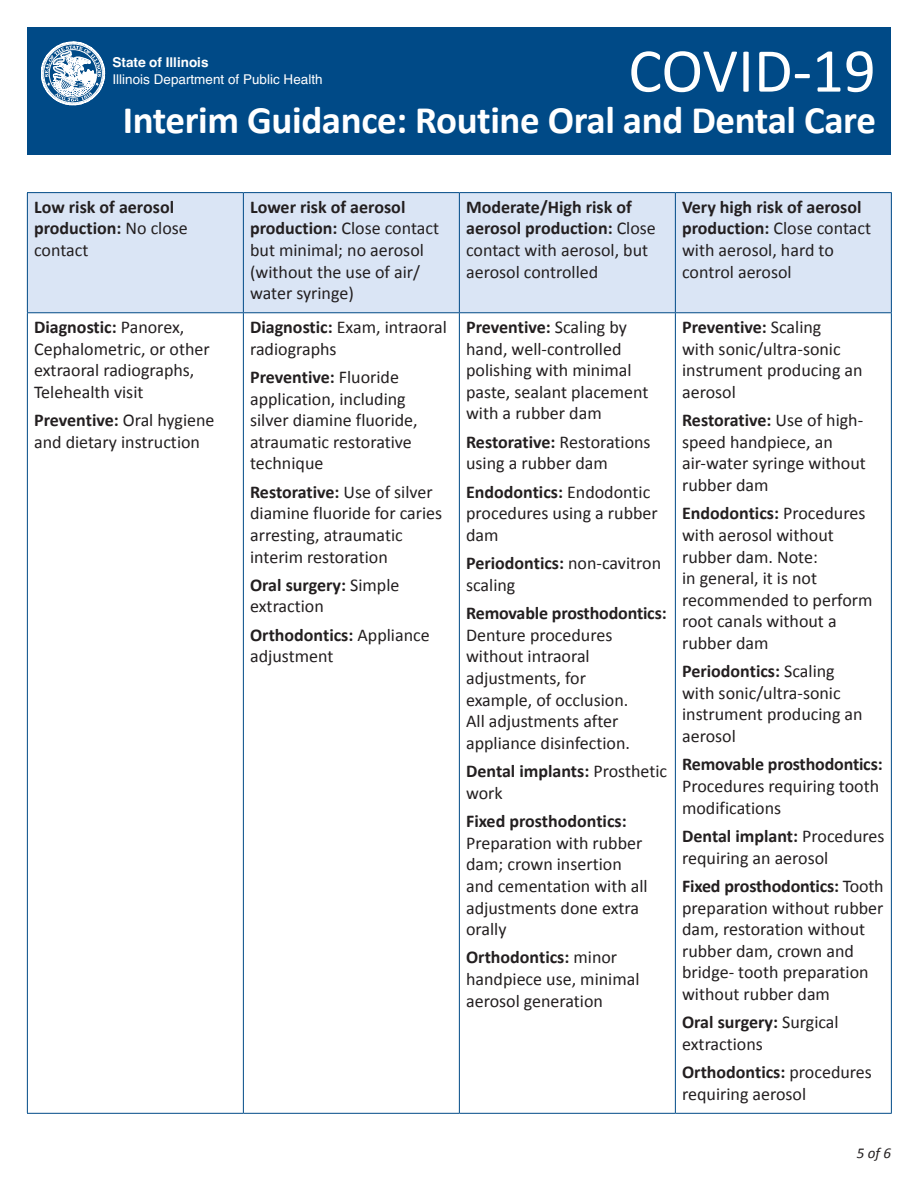
<style>
.page{position:relative;width:918px;height:1188px;background:#fff}
.page>*{position:absolute;margin:0;border:0;box-sizing:border-box;transform-origin:0 0}
.t1{font:63px "Calibri";color:#fff}
.t2{font:700 39px "Calibri";letter-spacing:-.01em;color:#fff}
.t3{font:18px/21.6px "Calibri";color:#231f20}
.t4{font:700 18px/21.6px "Calibri";color:#231f20}
.t5{font:italic 15px "Calibri";color:#231f20}
.t6{font:13.5px "Helvetica";color:#fff}
.t7{font:700 13.5px "Helvetica";color:#fff}
.s1{font-weight:400}
.s2{font-weight:700}
</style>
<div class="page">
<div style="left:27px;top:27px;width:864px;height:127px;background:#004a87"></div>
<svg style="left:41px;top:42px;width:64px;height:63px"></svg>
<div style="left:28px;top:193px;width:863px;height:119px;background:#dae5f5"></div>
<hr style="left:27px;top:192px;width:216px;height:1px;background:#004a87">
<hr style="left:27px;top:193px;width:1px;height:119px;background:#004a87">
<hr style="left:243px;top:192px;width:216px;height:1px;background:#004a87">
<hr style="left:243px;top:193px;width:1px;height:119px;background:#004a87">
<hr style="left:459px;top:192px;width:216px;height:1px;background:#004a87">
<hr style="left:459px;top:193px;width:1px;height:119px;background:#004a87">
<hr style="left:675px;top:192px;width:217px;height:1px;background:#004a87">
<hr style="left:675px;top:193px;width:1px;height:119px;background:#004a87">
<hr style="left:891px;top:193px;width:1px;height:119px;background:#004a87">
<hr style="left:27px;top:312px;width:216px;height:1px;background:#004a87">
<hr style="left:27px;top:313px;width:1px;height:800px;background:#004a87">
<hr style="left:243px;top:312px;width:216px;height:1px;background:#004a87">
<hr style="left:243px;top:313px;width:1px;height:800px;background:#004a87">
<hr style="left:459px;top:312px;width:216px;height:1px;background:#004a87">
<hr style="left:459px;top:313px;width:1px;height:800px;background:#004a87">
<hr style="left:675px;top:312px;width:217px;height:1px;background:#004a87">
<hr style="left:675px;top:313px;width:1px;height:800px;background:#004a87">
<hr style="left:891px;top:313px;width:1px;height:800px;background:#004a87">
<hr style="left:27px;top:1113px;width:216px;height:1px;background:#004a87">
<hr style="left:243px;top:1113px;width:216px;height:1px;background:#004a87">
<hr style="left:459px;top:1113px;width:216px;height:1px;background:#004a87">
<hr style="left:675px;top:1113px;width:217px;height:1px;background:#004a87">
<h1 class="t1" style="left:628px;top:31px;width:249px">COVID-19</h1>
<h2 class="t2" style="left:123px;top:95px;width:755px">Interim Guidance: Routine Oral and Dental Care</h2>
<p class="t7" style="left:113px;top:53px;width:98px">State of Illinois</p>
<p class="t6" style="left:113px;top:70px;width:212px">Illinois Department of Public Health</p>
<p class="t4" style="left:34px;top:196px;width:155px">Low risk of aerosol production: <span class="s1">No close contact</span></p>
<p class="t3" style="left:250px;top:196px;width:191px"><span class="s2">Lower risk of aerosol production:</span> Close contact but minimal; no aerosol (without the use of air/ water syringe)</p>
<p class="t3" style="left:466px;top:196px;width:191px"><span class="s2">Moderate/High risk of aerosol production:</span> Close contact with aerosol, but aerosol controlled</p>
<p class="t3" style="left:682px;top:196px;width:191px"><span class="s2">Very high risk of aerosol production:</span> Close contact with aerosol, hard to control aerosol</p>
<p class="t3" style="left:34px;top:316px;width:177px"><span class="s2">Diagnostic:</span> Panorex,<br>Cephalometric, or other extraoral radiographs,<br>Telehealth visit</p>
<p class="t3" style="left:34px;top:409px;width:182px"><span class="s2">Preventive:</span> Oral hygiene and dietary instruction</p>
<p class="t3" style="left:250px;top:316px;width:198px"><span class="s2">Diagnostic:</span> Exam, intraoral radiographs</p>
<p class="t3" style="left:250px;top:366px;width:169px"><span class="s2">Preventive:</span> Fluoride application, including silver diamine fluoride, atraumatic restorative technique</p>
<p class="t3" style="left:250px;top:481px;width:194px"><span class="s2">Restorative:</span> Use of silver diamine fluoride for caries arresting, atraumatic interim restoration</p>
<p class="t3" style="left:250px;top:574px;width:151px"><span class="s2">Oral surgery:</span> Simple extraction</p>
<p class="t3" style="left:250px;top:624px;width:181px"><span class="s2">Orthodontics:</span> Appliance adjustment</p>
<p class="t3" style="left:466px;top:316px;width:184px"><span class="s2">Preventive:</span> Scaling by hand, well-controlled polishing with minimal paste, sealant placement with a rubber dam</p>
<p class="t3" style="left:466px;top:431px;width:186px"><span class="s2">Restorative:</span> Restorations using a rubber dam</p>
<p class="t3" style="left:466px;top:481px;width:193px"><span class="s2">Endodontics:</span> Endodontic procedures using a rubber dam</p>
<p class="t3" style="left:466px;top:553px;width:196px"><span class="s2">Periodontics:</span> non-cavitron scaling</p>
<p class="t3" style="left:466px;top:603px;width:202px"><span class="s2">Removable prosthodontics:<br></span>Denture procedures without intraoral adjustments, for<br>example, of occlusion.<br>All adjustments after appliance disinfection.</p>
<p class="t4" style="left:466px;top:760px;width:203px">Dental implants: <span class="s1">Prosthetic work</span></p>
<p class="t3" style="left:466px;top:810px;width:183px"><span class="s2">Fixed prosthodontics:<br></span>Preparation with rubber dam; crown insertion and cementation with all adjustments done extra orally</p>
<p class="t3" style="left:466px;top:947px;width:175px"><span class="s2">Orthodontics:</span> minor handpiece use, minimal aerosol generation</p>
<p class="t3" style="left:682px;top:316px;width:182px"><span class="s2">Preventive:</span> Scaling<br>with sonic/ultra-sonic instrument producing an aerosol</p>
<p class="t3" style="left:682px;top:409px;width:185px"><span class="s2">Restorative:</span> Use of high&shy;speed handpiece, an air-water syringe without rubber dam</p>
<p class="t3" style="left:682px;top:503px;width:192px"><span class="s2">Endodontics:</span> Procedures with aerosol without rubber dam. Note:<br>in general, it is not recommended to perform root canals without a rubber dam</p>
<p class="t3" style="left:682px;top:661px;width:182px"><span class="s2">Periodontics:</span> Scaling with sonic/ultra-sonic instrument producing an aerosol</p>
<p class="t3" style="left:682px;top:754px;width:202px"><span class="s2">Removable prosthodontics:<br></span>Procedures requiring tooth modifications</p>
<p class="t3" style="left:682px;top:825px;width:204px"><span class="s2">Dental implant:</span> Procedures requiring an aerosol</p>
<p class="t3" style="left:682px;top:875px;width:203px"><span class="s2">Fixed prosthodontics:</span> Tooth preparation without rubber dam, restoration without rubber dam, crown and bridge- tooth preparation without rubber dam</p>
<p class="t3" style="left:682px;top:1012px;width:158px"><span class="s2">Oral surgery:</span> Surgical extractions</p>
<p class="t3" style="left:682px;top:1062px;width:191px"><span class="s2">Orthodontics:</span> procedures requiring aerosol</p>
<p class="t5" style="left:857px;top:1143px;width:36px">5 of 6</p>
</div>
